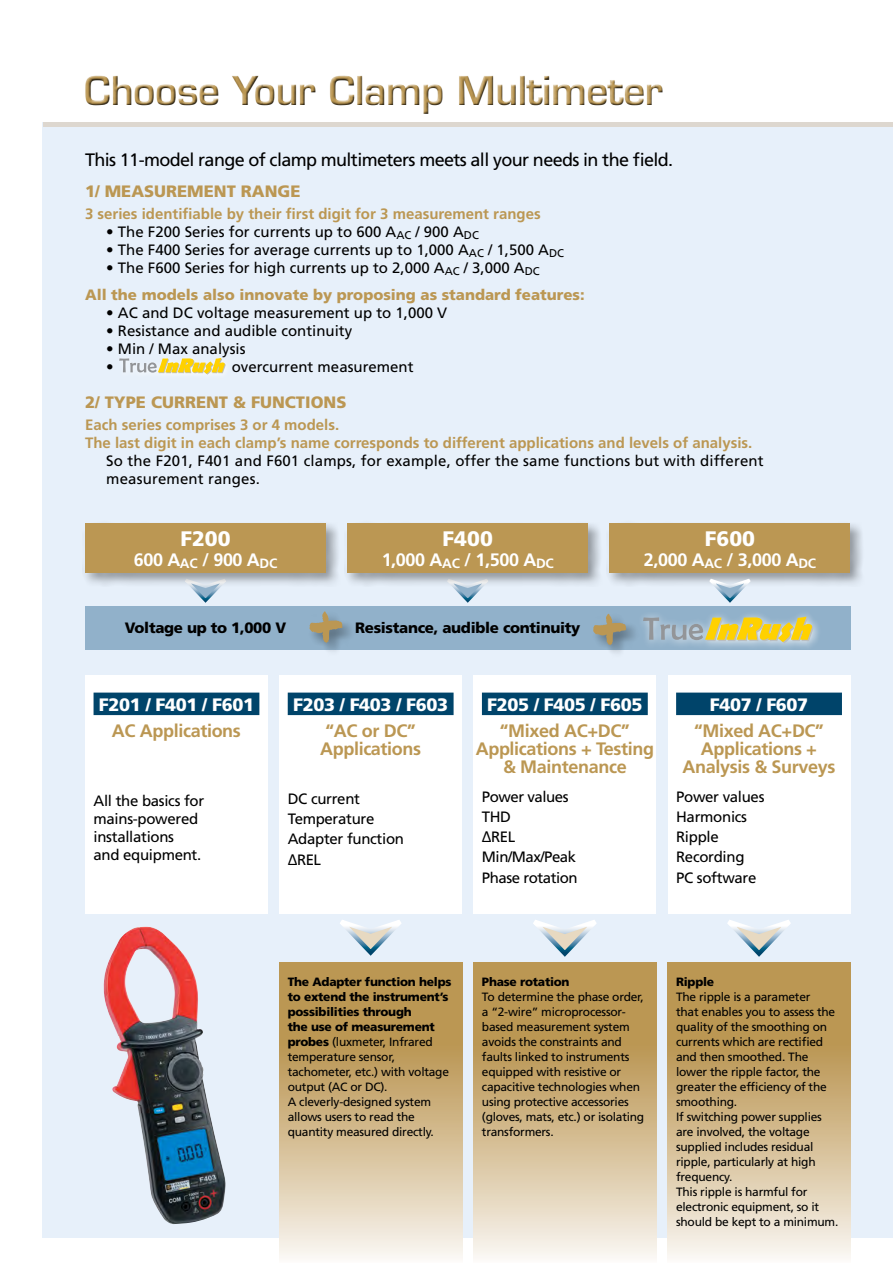
<style>
.page{position:relative;width:893px;height:1263px;background:#fff}
.page>*{position:absolute;margin:0;border:0;box-sizing:border-box;transform-origin:0 0}
.t1{font:600 39px "Eurostile LT Std";letter-spacing:-.02em;color:#bb9753}
.t2{font:900 21px "Frutiger LT Std";color:#fff}
.t3{font:700 18px/18px "Frutiger LT Std";letter-spacing:-.02em;color:#bb9753;text-align:center}
.t4{font:18px "Frutiger LT Std";letter-spacing:-.035em;color:#000}
.t5{font:900 18px "Frutiger LT Std";letter-spacing:-.02em;color:#fff}
.t6{font:700 18px "Frutiger LT Std";letter-spacing:-.02em;color:#fff}
.t7{font:900 16.5px "Frutiger LT Std";color:#bb9753}
.t8{font:15px/18px "Frutiger LT Std";color:#000}
.t9{font:700 15px/18px "Frutiger LT Std";color:#bb9753}
.t10{font:15px/20.1px "Frutiger LT Std";letter-spacing:-.02em;color:#000}
.t11{font:900 15px/27px "Frutiger LT Std";color:#bb9753}
.t12{font:900 15px "Frutiger LT Std";letter-spacing:-.02em;color:#000}
.t13{font:15px/20.1px "Frutiger LT Std";letter-spacing:-.03em;color:#000}
.t14{font:12px/15px "Frutiger LT Std";letter-spacing:-.02em;color:#000}
.t15{font:900 12px "Frutiger LT Std";letter-spacing:-.02em;color:#000}
.s1{font-weight:400;color:#000}
.s2{font-weight:900}
</style>
<div class="page">
<div style="left:43px;top:122px;width:850px;height:1115px;background:#e7f0fa"></div>
<div style="left:43px;top:122px;width:850px;height:5px;background:#ddd7cf"></div>
<img style="left:103px;top:926px;width:123px;height:298px">
<svg style="left:279px;top:962px;width:183px;height:296px;background:#d0b789"></svg>
<svg style="left:119px;top:358px;width:107px;height:17px"></svg>
<div style="left:85px;top:606px;width:765px;height:43px;background:#91b1ca"></div>
<div style="left:308px;top:610px;width:48px;height:47px;background:#000;opacity:.35"></div>
<svg style="left:309px;top:611px;width:33px;height:32px"></svg>
<div style="left:591px;top:612px;width:49px;height:47px;background:#000;opacity:.35"></div>
<svg style="left:593px;top:614px;width:33px;height:31px"></svg>
<div style="left:85px;top:675px;width:183px;height:238px;background:#fff"></div>
<div style="left:94px;top:693px;width:165px;height:22px;background:#00446a"></div>
<div style="left:279px;top:675px;width:183px;height:238px;background:#fff"></div>
<div style="left:288px;top:693px;width:166px;height:22px;background:#00446a"></div>
<svg style="left:473px;top:962px;width:183px;height:296px;background:#d0b789"></svg>
<div style="left:473px;top:675px;width:183px;height:238px;background:#fff"></div>
<div style="left:482px;top:693px;width:166px;height:22px;background:#00446a"></div>
<svg style="left:668px;top:962px;width:182px;height:296px;background:#d0b789"></svg>
<div style="left:668px;top:675px;width:182px;height:238px;background:#fff"></div>
<div style="left:676px;top:693px;width:166px;height:22px;background:#00446a"></div>
<svg style="left:191px;top:587px;width:29px;height:16px"></svg>
<svg style="left:326px;top:913px;width:90px;height:43px"></svg>
<svg style="left:519px;top:913px;width:92px;height:44px"></svg>
<svg style="left:713px;top:913px;width:92px;height:44px"></svg>
<svg style="left:453px;top:587px;width:30px;height:16px"></svg>
<div style="left:82px;top:521px;width:258px;height:66px;background:#000;opacity:.35"></div>
<div style="left:85px;top:523px;width:241px;height:50px;background:#bb9753"></div>
<div style="left:345px;top:521px;width:258px;height:66px;background:#000;opacity:.35"></div>
<div style="left:347px;top:523px;width:241px;height:50px;background:#bb9753"></div>
<div style="left:607px;top:521px;width:258px;height:66px;background:#000;opacity:.35"></div>
<div style="left:609px;top:523px;width:241px;height:50px;background:#bb9753"></div>
<svg style="left:700px;top:573px;width:60px;height:30px"></svg>
<div style="left:84px;top:74px;width:581px;height:42px;background:#000;opacity:.75"></div>
<div style="left:636px;top:611px;width:187px;height:42px;background:#fff;opacity:.75"></div>
<svg style="left:643px;top:617px;width:171px;height:26px"></svg>
<h1 class="t1" style="left:84px;top:67px;width:581px">Choose Your Clamp Multimeter</h1>
<h3 class="t4" style="left:85px;top:149px;width:590px">This 11-model range of clamp multimeters meets all your needs in the field.</h3>
<h3 class="t7" style="left:85px;top:181px;width:217px">1/ MEASUREMENT RANGE</h3>
<p class="t9" style="left:85px;top:205px;width:457px">3 series identifiable by their first digit for 3 measurement ranges</p>
<p class="t8" style="left:106px;top:223px;width:374px">• The F200 Series for currents up to 600 A<sub>AC</sub> / 900 A<sub>DC</sub></p>
<p class="t8" style="left:106px;top:241px;width:459px">• The F400 Series for average currents up to 1,000 A<sub>AC</sub> / 1,500 A<sub>DC</sub></p>
<p class="t11" style="left:85px;top:254px;width:501px;text-indent:21px"><span class="s1">• The F600 Series for high currents up to 2,000 A</span><sub>AC</sub> <span class="s1">/ 3,000 A</span><sub>DC<br></sub>All the models also innovate by proposing as standard features:</p>
<p class="t8" style="left:106px;top:304px;width:342px">• AC and DC voltage measurement up to 1,000 V</p>
<p class="t8" style="left:106px;top:322px;width:247px">• Resistance and audible continuity</p>
<p class="t8" style="left:106px;top:340px;width:141px">• Min / Max analysis •</p>
<p class="t8" style="left:232px;top:358px;width:183px">overcurrent measurement</p>
<h3 class="t7" style="left:85px;top:392px;width:263px">2/ TYPE CURRENT &amp; FUNCTIONS</h3>
<p class="t9" style="left:85px;top:416px;width:669px">Each series comprises 3 or 4 models.<br>The last digit in each clamp’s name corresponds to different applications and levels of analysis.</p>
<p class="t8" style="left:106px;top:452px;width:659px">So the F201, F401 and F601 clamps, for example, offer the same functions but with different measurement ranges.</p>
<h2 class="t2" style="left:180px;top:526px;width:52px">F200</h2>
<h3 class="t6" style="left:134px;top:549px;width:145px">600 A<sub>AC</sub> / 900 A<sub>DC</sub></h3>
<h2 class="t2" style="left:443px;top:526px;width:52px">F400</h2>
<h3 class="t6" style="left:382px;top:549px;width:174px">1,000 A<sub>AC</sub> / 1,500 A<sub>DC</sub></h3>
<p class="t12" style="left:125px;top:619px;width:163px">Voltage up to 1,000 V</p>
<p class="t12" style="left:355px;top:619px;width:227px">Resistance, audible continuity</p>
<h2 class="t2" style="left:705px;top:526px;width:52px">F600</h2>
<h3 class="t6" style="left:644px;top:549px;width:174px">2,000 A<sub>AC</sub> / 3,000 A<sub>DC</sub></h3>
<h3 class="t5" style="left:99px;top:694px;width:157px">F201 / F401 / F601</h3>
<h3 class="t3" style="left:112px;top:722px;width:130px">AC Applications</h3>
<p class="t10" style="left:94px;top:792px;width:112px;line-height:18px">All the basics for mains-powered installations<br>and equipment.</p>
<h3 class="t5" style="left:293px;top:694px;width:157px">F203 / F403 / F603</h3>
<h3 class="t3" style="left:320px;top:722px;width:103px">“AC or DC”<br>Applications</h3>
<p class="t10" style="left:288px;top:789px;width:118px">DC current<br>Temperature<br>Adapter function ∆REL</p>
<h3 class="t5" style="left:487px;top:694px;width:157px">F205 / F405 / F605</h3>
<h3 class="t3" style="left:476px;top:722px;width:180px">“Mixed AC+DC”<br>Applications + Testing &amp; Maintenance</h3>
<p class="t13" style="left:482px;top:787px;width:97px">Power values<br>THD<br>∆REL<br>Min/Max/Peak<br>Phase rotation</p>
<h3 class="t5" style="left:710px;top:694px;width:100px">F407 / F607</h3>
<h3 class="t3" style="left:683px;top:722px;width:154px">“Mixed AC+DC”<br>Applications +<br>Analysis &amp; Surveys</h3>
<p class="t10" style="left:676px;top:787px;width:90px">Power values<br>Harmonics<br>Ripple<br>Recording<br>PC software</p>
<p class="t14" style="left:288px;top:974px;width:165px"><span class="s2">The Adapter function helps to extend the instrument’s possibilities through<br>the use of measurement probes</span> (luxmeter, Infrared temperature sensor, tachometer, etc.) with voltage output (AC or DC).<br>A cleverly-designed system allows users to read the quantity measured directly.</p>
<p class="t15" style="left:482px;top:975px;width:89px">Phase rotation</p>
<p class="t14" style="left:482px;top:989px;width:164px">To determine the phase order, a “2-wire” microprocessor&shy;based measurement system avoids the constraints and faults linked to instruments equipped with resistive or capacitive technologies when using protective accessories (gloves, mats, etc.) or isolating transformers.</p>
<p class="t15" style="left:676px;top:975px;width:40px">Ripple</p>
<p class="t14" style="left:676px;top:989px;width:164px">The ripple is a parameter<br>that enables you to assess the quality of the smoothing on currents which are rectified and then smoothed. The lower the ripple factor, the greater the efficiency of the smoothing.<br>If switching power supplies are involved, the voltage supplied includes residual ripple, particularly at high frequency.<br>This ripple is harmful for electronic equipment, so it should be kept to a minimum.</p>
</div>
